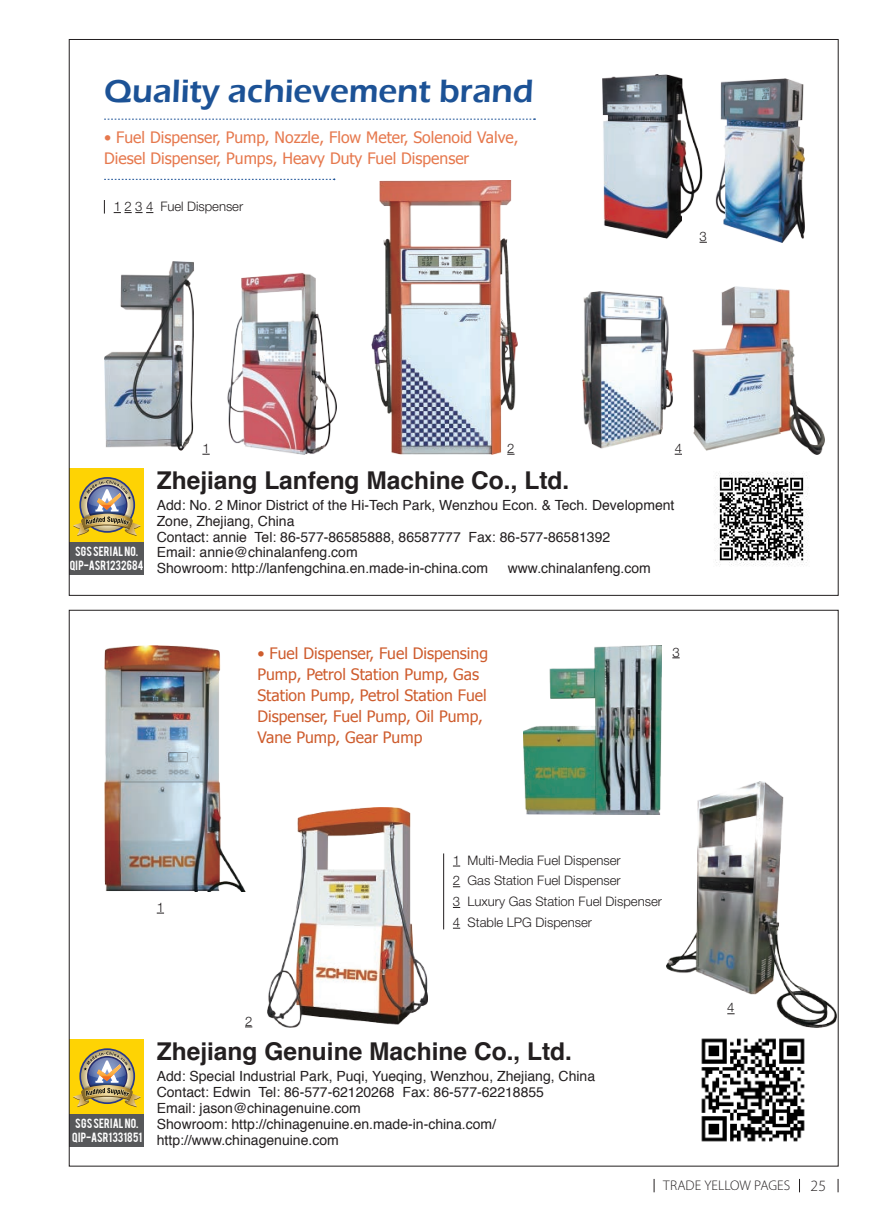
<style>
.page{position:relative;width:893px;height:1216px;background:#fff}
.page>*{position:absolute;margin:0;border:0;box-sizing:border-box;transform-origin:0 0}
.t1{font:600 33.25px "Eras ITC";color:#1c5296}
.t2{font:700 24.5px "Helvetica";color:#231f20}
.t3{font:15.75px/21px "Tahoma";color:#ce5c2d}
.t4{font:15.75px/21px "Tahoma";color:#e6784d}
.t5{font:300 15.75px "Myriad Pro";color:#231f20}
.t6{font:14px/15.8px "Helvetica";color:#231f20}
.t7{font:300 14px "Myriad Pro";letter-spacing:.005em;color:#231f20}
.t8{font:300 13.12px/20.7px "Helvetica Neue LT Pro";color:#231f20}
.t9{font:10.5px/14px "Bebas";letter-spacing:.02em;color:#fff;text-align:center}
</style>
<div class="page">
<div style="left:69px;top:468px;width:75px;height:74px;background:#fed304"></div>
<img style="left:73px;top:480px;width:68px;height:56px">
<div style="left:69px;top:542px;width:75px;height:33px;background:#57585a"></div>
<img style="left:714px;top:472px;width:95px;height:94px">
<img style="left:104px;top:261px;width:232px;height:194px">
<img style="left:582px;top:286px;width:242px;height:169px">
<img style="left:602px;top:74px;width:202px;height:169px">
<svg style="left:104px;top:118px;width:432px;height:2px"></svg>
<svg style="left:104px;top:178px;width:231px;height:2px"></svg>
<svg style="left:114px;top:212px;width:39px;height:1px"></svg>
<svg style="left:104px;top:200px;width:1px;height:13px"></svg>
<img style="left:371px;top:181px;width:147px;height:274px">
<div style="left:69px;top:1039px;width:75px;height:74px;background:#fed304"></div>
<img style="left:73px;top:1051px;width:68px;height:56px">
<div style="left:69px;top:1113px;width:75px;height:33px;background:#57585a"></div>
<img style="left:701px;top:1038px;width:104px;height:104px">
<hr style="left:443px;top:853px;width:1px;height:76px;background:#231f20">
<img style="left:104px;top:645px;width:141px;height:246px">
<img style="left:666px;top:781px;width:170px;height:246px">
<img style="left:524px;top:645px;width:137px;height:169px">
<img style="left:267px;top:808px;width:161px;height:219px">
<svg style="left:838px;top:1179px;width:1px;height:13px"></svg>
<svg style="left:799px;top:1178px;width:1px;height:14px"></svg>
<svg style="left:654px;top:1179px;width:1px;height:13px"></svg>
<h1 class="t1" style="left:104px;top:72px;width:431px">Quality achievement brand</h1>
<p class="t4" style="left:104px;top:126px;width:416px">• Fuel Dispenser, Pump, Nozzle, Flow Meter, Solenoid Valve,<br>Diesel Dispenser, Pumps, Heavy Duty Fuel Dispenser</p>
<p class="t8" style="left:114px;top:196px;width:131px">1 2 3 4 Fuel Dispenser</p>
<p class="t8" style="left:700px;top:226px;width:9px">3</p>
<p class="t9" style="left:70px;top:544px;width:75px">SGS SERIAL NO.<br>QIP-ASR1232684</p>
<p class="t8" style="left:202px;top:437px;width:9px">1</p>
<p class="t8" style="left:507px;top:437px;width:9px">2</p>
<p class="t8" style="left:675px;top:437px;width:9px">4</p>
<h2 class="t2" style="left:157px;top:461px;width:414px">Zhejiang Lanfeng Machine Co., Ltd.</h2>
<p class="t6" style="left:157px;top:497px;width:519px">Add: No. 2 Minor District of the Hi-Tech Park, Wenzhou Econ. &amp; Tech. Development Zone, Zhejiang, China<br>Contact: annie Tel: 86-577-86585888, 86587777 Fax: 86-577-86581392<br>Email: annie@chinalanfeng.com<br>Showroom: http://lanfengchina.en.made-in-china.com</p>
<p class="t6" style="left:508px;top:561px;width:145px">www.chinalanfeng.com</p>
<p class="t3" style="left:257px;top:642px;width:232px">• Fuel Dispenser, Fuel Dispensing<br>Pump, Petrol Station Pump, Gas<br>Station Pump, Petrol Station Fuel<br>Dispenser, Fuel Pump, Oil Pump,<br>Vane Pump, Gear Pump</p>
<p class="t8" style="left:672px;top:641px;width:9px">3</p>
<p class="t8" style="left:157px;top:896px;width:9px">1</p>
<p class="t8" style="left:453px;top:849px;width:211px">1 Multi-Media Fuel Dispenser<br>2 Gas Station Fuel Dispenser<br>3 Luxury Gas Station Fuel Dispenser<br>4 Stable LPG Dispenser</p>
<p class="t9" style="left:72px;top:1115px;width:71px">SGS SERIAL NO.<br>QIP-ASR1331851</p>
<p class="t8" style="left:245px;top:1010px;width:9px">2</p>
<h2 class="t2" style="left:157px;top:1031px;width:417px">Zhejiang Genuine Machine Co., Ltd.</h2>
<p class="t6" style="left:157px;top:1068px;width:440px">Add: Special Industrial Park, Puqi, Yueqing, Wenzhou, Zhejiang, China Contact: Edwin Tel: 86-577-62120268 Fax: 86-577-62218855<br>Email: jason@chinagenuine.com<br>Showroom: http://chinagenuine.en.made-in-china.com/ http://www.chinagenuine.com</p>
<p class="t8" style="left:727px;top:997px;width:9px">4</p>
<p class="t7" style="left:663px;top:1177px;width:129px">TRADE YELLOW PAGES</p>
<p class="t5" style="left:811px;top:1175px;width:17px">25</p>
</div>
